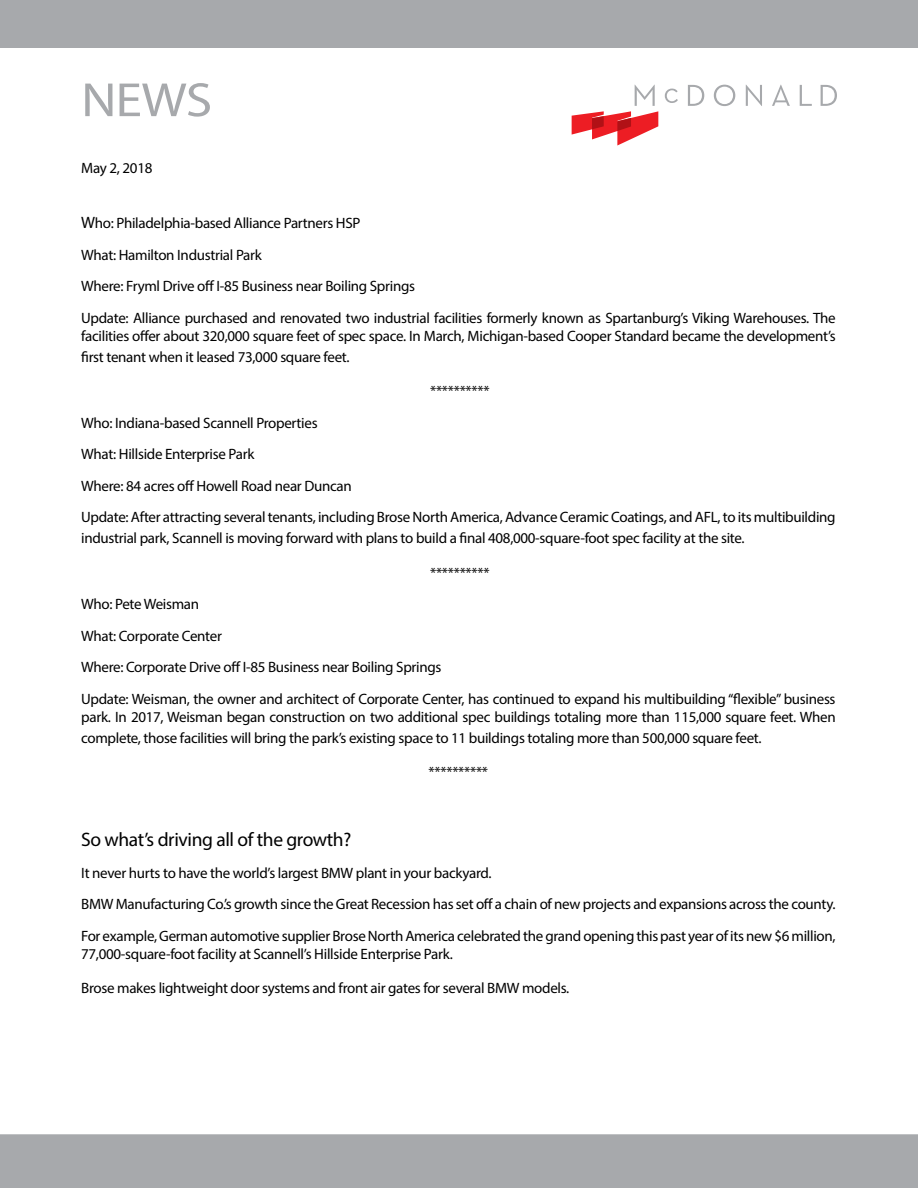
<style>
.page{position:relative;width:918px;height:1188px;background:#fff}
.page>*{position:absolute;margin:0;border:0;box-sizing:border-box;transform-origin:0 0}
.t1{font:48.3px "Myriad Pro";color:#a7a9ac;scale:1.11 1}
.t2{font:19.5px "Myriad Pro";letter-spacing:-.02em;color:#000}
.t3{font:15px/31.5px "Myriad Pro";letter-spacing:-.02em;color:#000}
.s1{font-size:16.5px}
</style>
<div class="page">
<div style="left:0;top:0;width:918px;height:48px;background:#a7a9ac"></div>
<svg style="left:665px;top:89px;width:13px;height:14px"></svg>
<svg style="left:688px;top:85px;width:16px;height:21px"></svg>
<svg style="left:714px;top:85px;width:21px;height:21px"></svg>
<svg style="left:746px;top:85px;width:16px;height:21px"></svg>
<svg style="left:772px;top:85px;width:18px;height:21px"></svg>
<svg style="left:800px;top:85px;width:12px;height:21px"></svg>
<svg style="left:821px;top:85px;width:16px;height:21px"></svg>
<svg style="left:572px;top:85px;width:86px;height:61px"></svg>
<div style="left:0;top:1134px;width:918px;height:54px;background:#a7a9ac"></div>
<h1 class="t1" style="left:81px;top:70px;width:120px">NEWS</h1>
<p class="t3" style="left:81px;top:152px;width:73px">May 2, 2018</p>
<p class="t3" style="left:81px;top:207px;width:756px"><span class="s1">W</span>ho: Philadelphia-based Alliance Partners HSP<br>What: Hamilton Industrial Park<br>Where: Fryml Drive off I-85 Business near Boiling Springs<br>Update: Alliance purchased and renovated two industrial facilities formerly known as Spartanburg’s Viking Warehouses. The</p>
<p class="t3" style="left:81px;top:325px;width:756px;line-height:21px">facilities offer about 320,000 square feet of spec space. In March, Michigan-based Cooper Standard became the development’s first tenant when it leased 73,000 square feet.</p>
<p class="t3" style="left:430px;top:375px;width:61px">**********</p>
<p class="t3" style="left:81px;top:407px;width:756px">Who: Indiana-based Scannell Properties<br>What: Hillside Enterprise Park<br>Where: 84 acres off Howell Road near Duncan<br>Update: After attracting several tenants, including Brose North America, Advance Ceramic Coatings, and AFL, to its multibuilding</p>
<p class="t3" style="left:81px;top:522px;width:665px">industrial park, Scannell is moving forward with plans to build a final 408,000-square-foot spec facility at the site.</p>
<p class="t3" style="left:430px;top:557px;width:61px">**********</p>
<p class="t3" style="left:81px;top:588px;width:756px">Who: Pete Weisman<br>What: Corporate Center<br>Where: Corporate Drive off I-85 Business near Boiling Springs<br>Update: Weisman, the owner and architect of Corporate Center, has continued to expand his multibuilding “flexible” business</p>
<p class="t3" style="left:81px;top:706px;width:756px;line-height:21px">park. In 2017, Weisman began construction on two additional spec buildings totaling more than 115,000 square feet. When complete, those facilities will bring the park’s existing space to 11 buildings totaling more than 500,000 square feet.</p>
<p class="t3" style="left:429px;top:756px;width:61px">**********</p>
<h2 class="t2" style="left:81px;top:828px;width:272px">So what’s driving all of the growth?</h2>
<p class="t3" style="left:81px;top:857px;width:756px">It never hurts to have the world’s largest BMW plant in your backyard.<br>BMW Manufacturing Co.’s growth since the Great Recession has set off a chain of new projects and expansions across the county.<br>For example, German automotive supplier Brose North America celebrated the grand opening this past year of its new $6 million,</p>
<p class="t3" style="left:81px;top:938px;width:373px">77,000-square-foot facility at Scannell’s Hillside Enterprise Park.</p>
<p class="t3" style="left:81px;top:972px;width:490px">Brose makes lightweight door systems and front air gates for several BMW models.</p>
</div>
